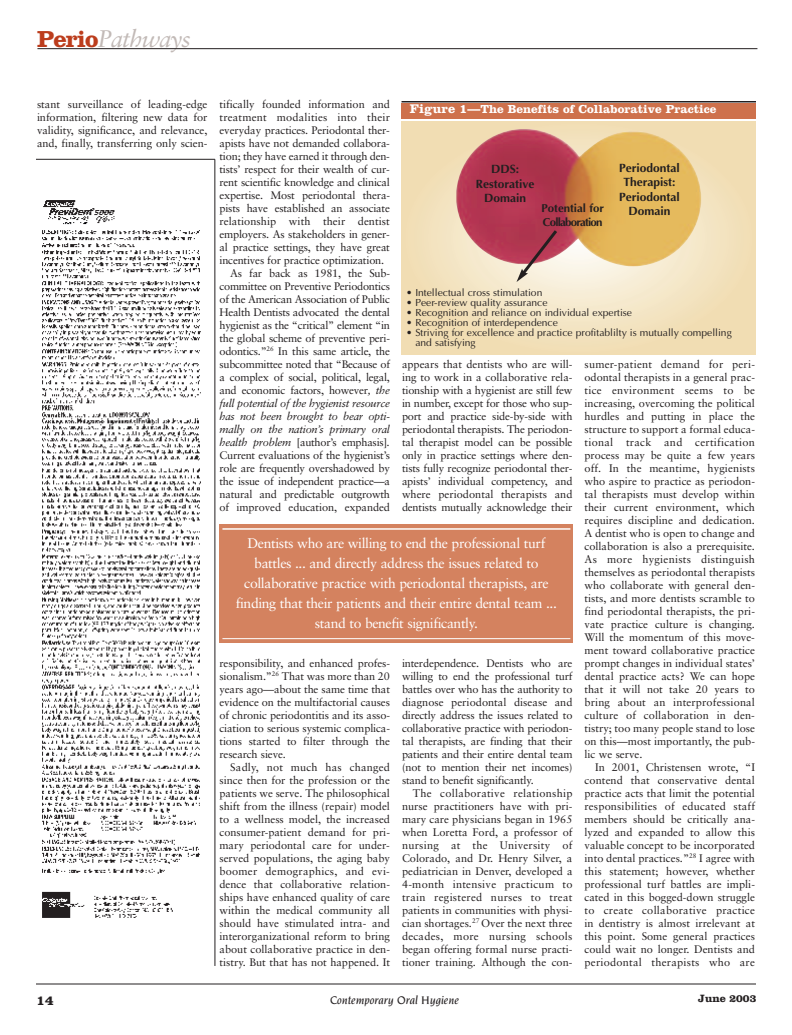
<style>
.page{position:relative;width:792px;height:1035px;background:#fff}
.page>*{position:absolute;margin:0;border:0;box-sizing:border-box;transform-origin:0 0}
.t1{font:italic 24px "Sabon";letter-spacing:-.04em;color:#c2bab7}
.t2{font:14px/20px "Sabon";letter-spacing:-.03em;color:#fff;text-align:center}
.t3{font:700 14px "Clarendon";color:#231f20}
.t4{font:700 12px/14.6px "Optima";color:#231f20;text-align:center}
.t5{font:700 12px "Clarendon";color:#fff}
.t6{font:italic 500 12px "Novarese";color:#231f20}
.t7{font:700 11.5px "Optima";letter-spacing:-.065em;color:#231f20}
.t8{font:700 11.5px "Optima";color:#231f20}
.t9{font:11px/13px "Sabon";letter-spacing:-.015em;color:#231f20;text-align:justify}
.t10{font:italic 11px "Sabon";letter-spacing:-.02em;color:#231f20}
.t11{font:11px "Sabon";letter-spacing:.015em;color:#231f20}
.t12{font:11px "Sabon";letter-spacing:.005em;color:#231f20}
.t13{font:700 11px "Clarendon";color:#231f20}
.t14{font:10.3px/10px "Optima";color:#231f20}
.s1{font-family:"Clarendon";font-weight:700;font-style:normal;color:#bc3d1d}
.s2{font-size:13px}
.s3{font-style:italic}
</style>
<div class="page">
<hr style="left:36px;top:984px;width:720px;height:1px;background:#231f20">
<hr style="left:37px;top:48px;width:720px;height:1px;background:#231f20">
<img style="left:42px;top:200px;width:159px;height:718px">
<hr style="left:36px;top:159px;width:179px;height:1px;background:#231f20">
<hr style="left:215px;top:159px;width:1px;height:807px;background:#231f20">
<div style="left:219px;top:524px;width:354px;height:119px;background:#d4825f"></div>
<hr style="left:222px;top:528px;width:348px;height:2px;background:#fff">
<hr style="left:222px;top:638px;width:348px;height:1px;background:#fff">
<div style="left:402px;top:103px;width:354px;height:15px;background:#ce714c"></div>
<hr style="left:402px;top:101px;width:354px;height:1px;background:#231f20">
<div style="left:402px;top:121px;width:354px;height:234px;background:#f1ddb3"></div>
<svg style="left:405px;top:123px;width:347px;height:230px;background:#f3e4c2"></svg>
<img style="left:456px;top:129px;width:245px;height:137px">
<svg style="left:517px;top:227px;width:43px;height:55px;background:#bf767f"></svg>
<h1 class="t1" style="left:37px;top:29px;width:155px"><span class="s1">Perio</span>Pathways</h1>
<p class="t9" style="left:37px;top:99px;width:172px">stant surveillance of leading-edge information, filtering new data for validity, significance, and relevance, and, finally, transferring only scien-</p>
<p class="t9" style="left:220px;top:99px;width:172px">tifically founded information and</p>
<p class="t5" style="left:410px;top:105px;width:308px"><span class="s2">Figure 1—</span>The Benefits of Collaborative Practice</p>
<p class="t11" style="left:220px;top:113px;width:172px">treatment modalities into their</p>
<p class="t9" style="left:220px;top:125px;width:172px">everyday practices. Periodontal ther-</p>
<p class="t9" style="left:220px;top:138px;width:172px">apists have not demanded collabora-</p>
<p class="t9" style="left:220px;top:151px;width:172px">tion; they have earned it through den-</p>
<p class="t9" style="left:220px;top:164px;width:172px">tists’ respect for their wealth of cur-</p>
<p class="t9" style="left:220px;top:177px;width:172px">rent scientific knowledge and clinical</p>
<p class="t9" style="left:220px;top:190px;width:172px">expertise. Most periodontal thera-</p>
<p class="t9" style="left:220px;top:203px;width:172px">pists have established an associate</p>
<p class="t12" style="left:220px;top:217px;width:172px">relationship with their dentist</p>
<p class="t9" style="left:220px;top:229px;width:172px">employers. As stakeholders in gener-</p>
<p class="t9" style="left:220px;top:242px;width:172px">al practice settings, they have great</p>
<p class="t9" style="left:220px;top:255px;width:166px">incentives for practice optimization.</p>
<p class="t9" style="left:230px;top:268px;width:161px">As far back as 1981, the Sub-</p>
<p class="t9" style="left:220px;top:281px;width:172px">committee on Preventive Periodontics</p>
<p class="t9" style="left:220px;top:294px;width:172px">of the American Association of Public</p>
<p class="t9" style="left:220px;top:307px;width:172px">Health Dentists advocated the dental</p>
<p class="t9" style="left:220px;top:320px;width:172px">hygienist as the “critical” element “in</p>
<p class="t9" style="left:220px;top:333px;width:172px">the global scheme of preventive peri-</p>
<p class="t9" style="left:220px;top:346px;width:172px">odontics.”<sup>26</sup> In this same article, the</p>
<p class="t9" style="left:220px;top:359px;width:172px">subcommittee noted that “Because of</p>
<p class="t9" style="left:220px;top:372px;width:172px">a complex of social, political, legal,</p>
<p class="t9" style="left:220px;top:385px;width:172px">and economic factors, however<span class="s3">, the</span></p>
<p class="t10" style="left:220px;top:399px;width:172px">full potential of the hygienist resource</p>
<p class="t10" style="left:220px;top:412px;width:172px">has not been brought to bear opti-</p>
<p class="t10" style="left:220px;top:425px;width:172px">mally on the nation’s primary oral</p>
<p class="t9" style="left:220px;top:437px;width:172px"><span class="s3">health problem</span> [author’s emphasis]<span class="s3">.</span></p>
<p class="t9" style="left:220px;top:450px;width:172px">Current evaluations of the hygienist’s</p>
<p class="t9" style="left:220px;top:463px;width:172px">role are frequently overshadowed by</p>
<p class="t9" style="left:220px;top:476px;width:172px">the issue of independent practice—a</p>
<p class="t9" style="left:220px;top:489px;width:172px">natural and predictable outgrowth</p>
<p class="t9" style="left:220px;top:502px;width:172px">of improved education, expanded</p>
<p class="t4" style="left:476px;top:163px;width:60px">DDS:<br>Restorative<br>Domain</p>
<p class="t4" style="left:619px;top:161px;width:62px">Periodontal<br>Therapist:<br>Periodontal</p>
<p class="t8" style="left:541px;top:204px;width:64px">Potential for</p>
<p class="t4" style="left:629px;top:205px;width:43px">Domain</p>
<p class="t7" style="left:543px;top:218px;width:61px">Collaboration</p>
<p class="t14" style="left:406px;top:288px;width:138px">• Intellectual cross stimulation</p>
<p class="t14" style="left:406px;top:298px;width:143px">• Peer-review quality assurance</p>
<p class="t14" style="left:406px;top:308px;width:228px">• Recognition and reliance on individual expertise</p>
<p class="t14" style="left:406px;top:318px;width:153px">• Recognition of interdependence</p>
<p class="t14" style="left:415px;top:328px;width:318px;text-indent:-9px">• Striving for excellence and practice profitablilty is mutually compelling and satisfying</p>
<p class="t9" style="left:402px;top:359px;width:172px">appears that dentists who are will&shy;ing to work in a collaborative rela&shy;tionship with a hygienist are still few in number, except for those who sup&shy;port and practice side-by-side with periodontal therapists. The periodon&shy;tal therapist model can be possible only in practice settings where den&shy;tists fully recognize periodontal ther&shy;apists’ individual competency, and where periodontal therapists and dentists mutually acknowledge their</p>
<p class="t9" style="left:585px;top:359px;width:172px">sumer-patient demand for peri&shy;odontal therapists in a general prac&shy;tice environment seems to be increasing, overcoming the political hurdles and putting in place the structure to support a formal educa&shy;tional track and certification process may be quite a few years off. In the meantime, hygienists who aspire to practice as periodon&shy;tal therapists must develop within their current environment, which requires discipline and dedication.<br>A dentist who is open to change and collaboration is also a prerequisite.<br>As more hygienists distinguish themselves as periodontal therapists who collaborate with general den&shy;tists, and more dentists scramble to find periodontal therapists, the pri&shy;vate practice culture is changing.<br>Will the momentum of this move&shy;ment toward collaborative practice prompt changes in individual states’ dental practice acts? We can hope that it will not take 20 years to bring about an interprofessional culture of collaboration in den&shy;tistry; too many people stand to lose on this—most importantly, the pub&shy;lic we serve.</p>
<p class="t9" style="left:585px;top:762px;width:172px;text-indent:11px">In 2001, Christensen wrote, “I contend that conservative dental practice acts that limit the potential responsibilities of educated staff members should be critically ana&shy;lyzed and expanded to allow this valuable concept to be incorporated into dental practices.”<sup>28</sup> I agree with this statement; however, whether professional turf battles are impli&shy;cated in this bogged-down struggle to create collaborative practice in dentistry is almost irrelevant at this point. Some general practices could wait no longer. Dentists and periodontal therapists who are</p>
<p class="t2" style="left:236px;top:534px;width:323px">Dentists who are willing to end the professional turf battles ... and directly address the issues related to collaborative practice with periodontal therapists, are finding that their patients and their entire dental team ... stand to benefit significantly.</p>
<p class="t9" style="left:402px;top:658px;width:172px">interdependence. Dentists who are willing to end the professional turf battles over who has the authority to diagnose periodontal disease and directly address the issues related to collaborative practice with periodon&shy;tal therapists, are finding that their patients and their entire dental team (not to mention their net incomes) stand to benefit significantly.</p>
<p class="t9" style="left:402px;top:788px;width:172px;text-indent:11px">The collaborative relationship nurse practitioners have with pri&shy;mary care physicians began in 1965 when Loretta Ford, a professor of nursing at the University of Colorado, and Dr. Henry Silver, a pediatrician in Denver, developed a 4-month intensive practicum to train registered nurses to treat patients in communities with physi&shy;cian shortages.<sup>27</sup> Over the next three decades, more nursing schools began offering formal nurse practi&shy;tioner training. Although the con-</p>
<p class="t9" style="left:220px;top:658px;width:172px">responsibility, and enhanced profes&shy;sionalism.”<sup>26</sup> That was more than 20 years ago—about the same time that evidence on the multifactorial causes of chronic periodontitis and its asso&shy;ciation to serious systemic complica&shy;tions started to filter through the research sieve.</p>
<p class="t9" style="left:220px;top:762px;width:172px;text-indent:11px">Sadly, not much has changed since then for the profession or the patients we serve. The philosophical shift from the illness (repair) model to a wellness model, the increased consumer-patient demand for pri&shy;mary periodontal care for under&shy;served populations, the aging baby boomer demographics, and evi&shy;dence that collaborative relation&shy;ships have enhanced quality of care within the medical community all should have stimulated intra- and interorganizational reform to bring about collaborative practice in den&shy;tistry. But that has not happened. It</p>
<p class="t3" style="left:37px;top:995px;width:19px">14</p>
<p class="t6" style="left:330px;top:995px;width:131px">Contemporary Oral Hygiene</p>
<p class="t13" style="left:698px;top:995px;width:60px">June 2003</p>
</div>
